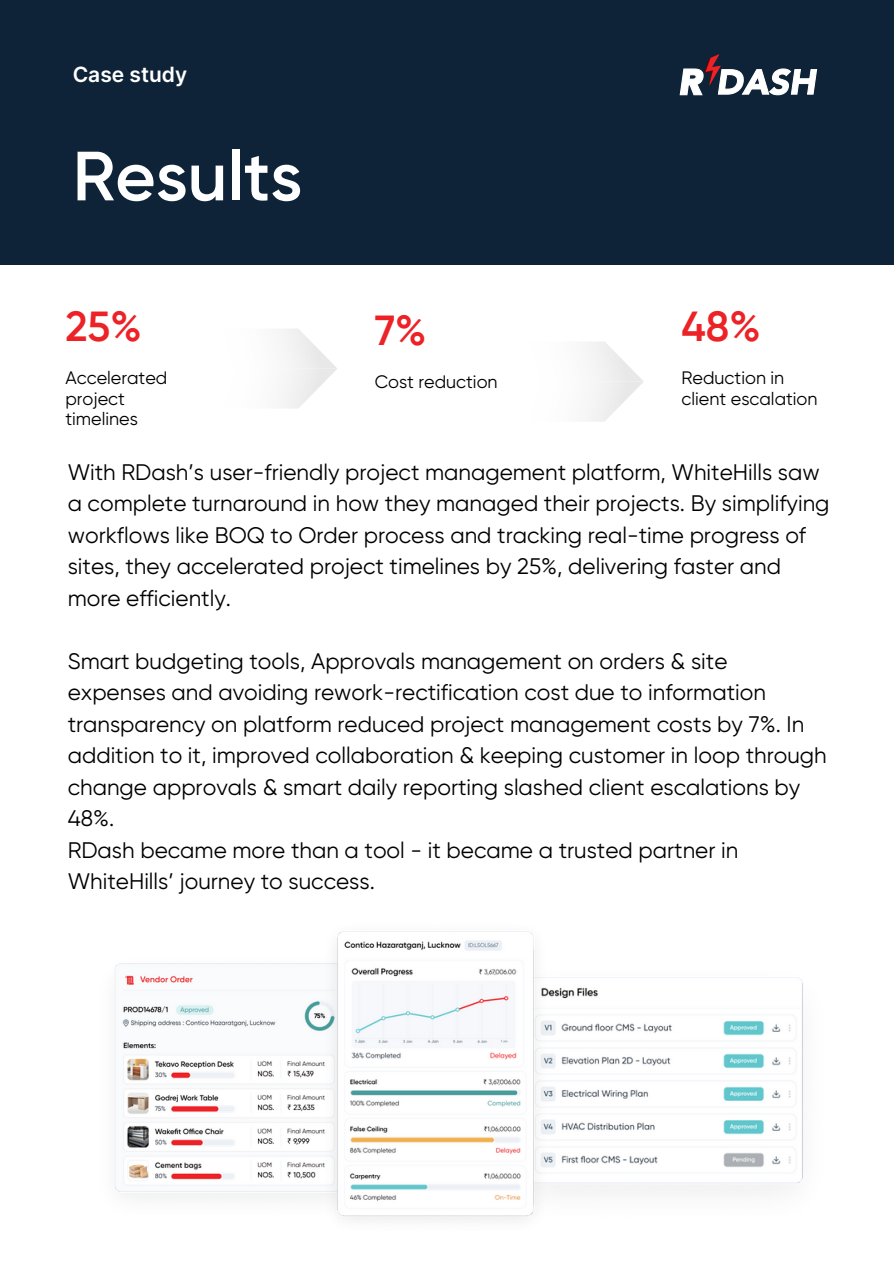
<style>
.page{position:relative;width:894px;height:1264px;background:#fff}
.page>*{position:absolute;margin:0;border:0;box-sizing:border-box;transform-origin:0 0}
.t1{font:600 69.45px "Gilroy";color:#fff}
.t2{font:600 41.85px "Gilroy";color:#ec2227}
.t3{font:22.5px/31.5px "Gilroy";color:#000}
.t4{font:600 21px "Inter";color:#fff}
.t5{font:18px/20.2px "Gilroy";color:#000}
</style>
<div class="page">
<svg style="left:283px;top:329px;width:54px;height:79px"></svg>
<svg style="left:589px;top:342px;width:54px;height:79px"></svg>
<div style="left:0;top:0;width:893px;height:265px;background:#0e2337"></div>
<svg style="left:679px;top:54px;width:138px;height:42px"></svg>
<img style="left:114px;top:963px;width:204px;height:235px">
<img style="left:552px;top:977px;width:251px;height:216px">
<img style="left:318px;top:931px;width:234px;height:289px">
<h2 class="t4" style="left:73px;top:61px;width:116px">Case study</h2>
<p class="t1" style="left:73px;top:147px;width:231px">Results</p>
<p class="t2" style="left:65px;top:309px;width:78px">25%</p>
<p class="t5" style="left:65px;top:368px;width:103px">Accelerated project timelines</p>
<p class="t2" style="left:374px;top:312px;width:53px">7%</p>
<h2 class="t5" style="left:374px;top:371px;width:124px">Cost reduction</h2>
<h2 class="t2" style="left:681px;top:309px;width:81px">48%</h2>
<p class="t5" style="left:681px;top:368px;width:137px">Reduction in client escalation</p>
<h3 class="t3" style="left:68px;top:456px;width:763px">With RDash’s user-friendly project management platform, WhiteHills saw a complete turnaround in how they managed their projects. By simplifying workflows like BOQ to Order process and tracking real-time progress of sites, they accelerated project timelines by 25%, delivering faster and more efficiently.</h3>
<h1 class="t3" style="left:68px;top:645px;width:760px">Smart budgeting tools, Approvals management on orders &amp; site expenses and avoiding rework-rectification cost due to information transparency on platform reduced project management costs by 7%. In addition to it, improved collaboration &amp; keeping customer in loop through change approvals &amp; smart daily reporting slashed client escalations by 48%.<br>RDash became more than a tool - it became a trusted partner in WhiteHills’ journey to success.</h1>
</div>
